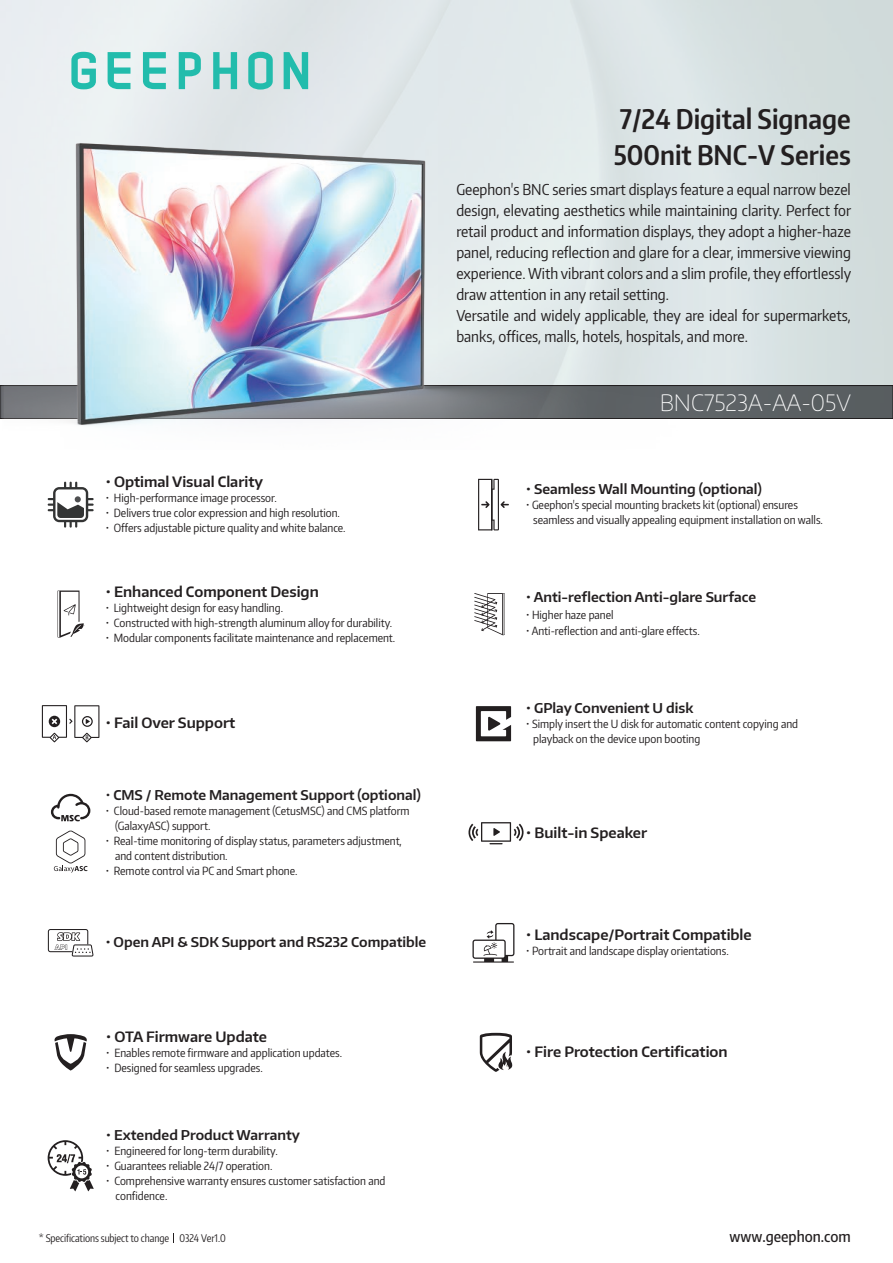
<style>
.page{position:relative;width:893px;height:1263px;background:#fff}
.page>*{position:absolute;margin:0;border:0;box-sizing:border-box;transform-origin:0 0}
.t1{font:600 27px/36.5px "Encode Sans Condensed";color:#231f20}
.t2{font:100 22.5px "Encode Sans Normal";color:#fff}
.t3{font:15px/20.9px "Encode Sans Condensed";color:#231f20}
.t4{font:500 15px "Encode Sans Condensed";color:#231f20}
.t5{font:600 14.25px "Encode Sans Normal";color:#231f20}
.t6{font:600 13.5px "Encode Sans Normal";color:#231f20}
.t7{font:11.25px/15px "Encode Sans Condensed";color:#231f20}
.t8{font:10.5px "Encode Sans Compressed";letter-spacing:-.005em;color:#231f20}
.s1{font-weight:500}
</style>
<div class="page">
<div style="left:0;top:385px;width:893px;height:34px;background:#595f61;border:1px solid #231f20"></div>
<svg style="left:71px;top:52px;width:25px;height:28px"></svg>
<svg style="left:108px;top:52px;width:22px;height:28px"></svg>
<svg style="left:143px;top:52px;width:23px;height:28px"></svg>
<svg style="left:179px;top:52px;width:22px;height:28px"></svg>
<svg style="left:213px;top:52px;width:24px;height:28px"></svg>
<svg style="left:248px;top:52px;width:25px;height:28px"></svg>
<svg style="left:284px;top:52px;width:24px;height:28px"></svg>
<img style="left:0;top:80px;width:750px;height:346px">
<hr style="left:503px;top:593px;width:2px;height:42px;background:#231f20">
<svg style="left:474px;top:593px;width:29px;height:42px"></svg>
<svg style="left:48px;top:929px;width:46px;height:27px"></svg>
<svg style="left:468px;top:822px;width:56px;height:22px"></svg>
<svg style="left:48px;top:1140px;width:46px;height:51px"></svg>
<svg style="left:42px;top:705px;width:57px;height:37px"></svg>
<svg style="left:476px;top:706px;width:35px;height:35px"></svg>
<svg style="left:54px;top:1034px;width:33px;height:36px"></svg>
<svg style="left:58px;top:590px;width:26px;height:48px"></svg>
<svg style="left:48px;top:482px;width:46px;height:46px"></svg>
<svg style="left:478px;top:479px;width:31px;height:51px"></svg>
<svg style="left:51px;top:794px;width:39px;height:27px"></svg>
<svg style="left:54px;top:830px;width:33px;height:43px"></svg>
<svg style="left:472px;top:923px;width:42px;height:39px"></svg>
<svg style="left:480px;top:1033px;width:32px;height:39px"></svg>
<h1 class="t1" style="left:614px;top:100px;width:239px">7/24 Digital Signage<br>500nit BNC-V Series</h1>
<p class="t3" style="left:456px;top:179px;width:396px">Geephon's BNC series smart displays feature a equal narrow bezel design, elevating aesthetics while maintaining clarity. Perfect for retail product and information displays, they adopt a higher-haze panel, reducing reflection and glare for a clear, immersive viewing experience. With vibrant colors and a slim profile, they effortlessly draw attention in any retail setting.<br>Versatile and widely applicable, they are ideal for supermarkets, banks, offices, malls, hotels, hospitals, and more.</p>
<p class="t5" style="left:106px;top:472px;width:159px">• Optimal Visual Clarity</p>
<p class="t7" style="left:106px;top:490px;width:173px">• High-performance image processor.</p>
<p class="t7" style="left:106px;top:505px;width:236px">• Delivers true color expression and high resolution.</p>
<p class="t7" style="left:106px;top:520px;width:241px">• Offers adjustable picture quality and white balance.</p>
<p class="t5" style="left:106px;top:582px;width:215px">• Enhanced Component Design</p>
<p class="t7" style="left:106px;top:600px;width:179px">• Lightweight design for easy handling.</p>
<p class="t7" style="left:106px;top:614px;width:288px">• Constructed with high-strength aluminum alloy for durability.</p>
<p class="t7" style="left:106px;top:629px;width:291px">• Modular components facilitate maintenance and replacement.</p>
<p class="t5" style="left:106px;top:714px;width:131px">• Fail Over Support</p>
<p class="t6" style="left:106px;top:786px;width:317px"><span class="s1">•</span> CMS / Remote Management Support (optional)</p>
<p class="t7" style="left:115px;top:803px;width:296px;text-indent:-9px">• Cloud-based remote management (CetusMSC) and CMS platform (GalaxyASC) support.</p>
<p class="t7" style="left:115px;top:833px;width:288px;text-indent:-9px">• Real-time monitoring of display status, parameters adjustment, and content distribution.</p>
<p class="t7" style="left:106px;top:863px;width:193px">• Remote control via PC and Smart phone.</p>
<p class="t6" style="left:106px;top:933px;width:322px">• Open API &amp; SDK Support and RS232 Compatible</p>
<p class="t5" style="left:106px;top:1027px;width:162px">• OTA Firmware Update</p>
<p class="t7" style="left:106px;top:1045px;width:237px">• Enables remote firmware and application updates.</p>
<p class="t7" style="left:106px;top:1060px;width:158px">• Designed for seamless upgrades.</p>
<p class="t6" style="left:106px;top:1126px;width:195px">• Extended Product Warranty</p>
<p class="t7" style="left:106px;top:1143px;width:173px">• Engineered for long-term durability.</p>
<p class="t7" style="left:106px;top:1158px;width:168px">• Guarantees reliable 24/7 operation.</p>
<p class="t7" style="left:116px;top:1173px;width:271px;text-indent:-9px">• Comprehensive warranty ensures customer satisfaction and confidence.</p>
<h2 class="t2" style="left:660px;top:388px;width:193px">BNC7523A-AA-05V</h2>
<p class="t6" style="left:526px;top:480px;width:237px">• Seamless Wall Mounting (optional)</p>
<p class="t7" style="left:533px;top:497px;width:291px;text-indent:-7px">• Geephon's special mounting brackets kit (optional) ensures seamless and visually appealing equipment installation on walls.</p>
<p class="t6" style="left:526px;top:588px;width:231px">• Anti-reflection Anti-glare Surface</p>
<p class="t7" style="left:526px;top:607px;width:89px">• Higher haze panel</p>
<p class="t7" style="left:526px;top:623px;width:175px">• Anti-reflection and anti-glare effects.</p>
<p class="t6" style="left:526px;top:699px;width:169px">• GPlay Convenient U disk</p>
<p class="t7" style="left:533px;top:716px;width:266px;text-indent:-7px">• Simply insert the U disk for automatic content copying and playback on the device upon booting</p>
<p class="t5" style="left:526px;top:823px;width:122px">• Built-in Speaker</p>
<p class="t5" style="left:526px;top:925px;width:227px">• Landscape/Portrait Compatible</p>
<p class="t7" style="left:526px;top:943px;width:204px">• Portrait and landscape display orientations.</p>
<p class="t5" style="left:526px;top:1042px;width:203px">• Fire Protection Certification</p>
<p class="t8" style="left:39px;top:1231px;width:188px">* Specifications subject to change 0324 Ver1.0</p>
<h3 class="t4" style="left:730px;top:1226px;width:123px">www.geephon.com</h3>
</div>
